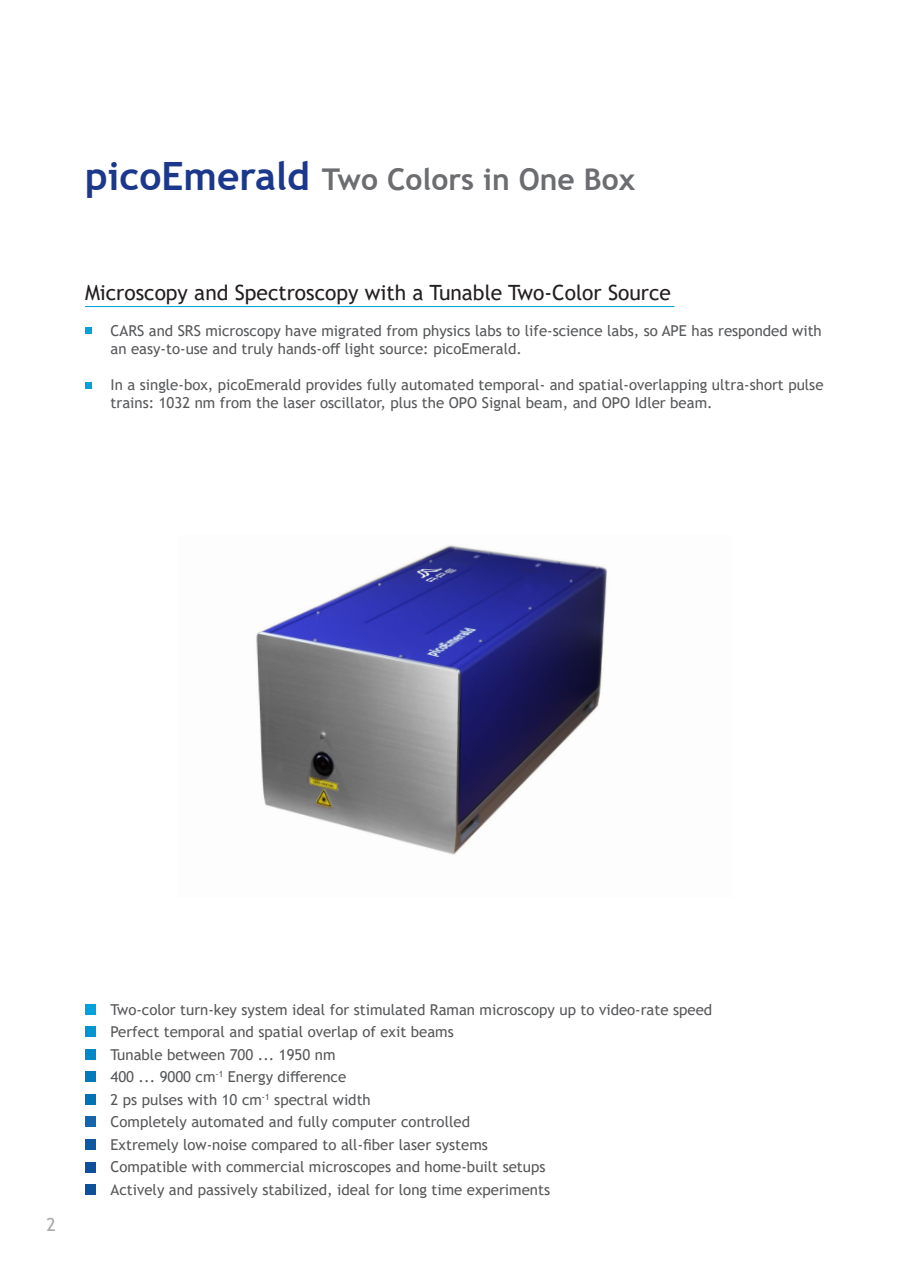
<style>
.page{position:relative;width:910px;height:1280px;background:#fff}
.page>*{position:absolute;margin:0;border:0;box-sizing:border-box;transform-origin:0 0}
.t1{font:700 30px "Trebuchet MS";color:#6c6d70}
.t2{font:21px "Trebuchet MS";color:#231f20}
.t3{font:18px "Trebuchet MS";color:#a8a9ad}
.t4{font:15px/22.5px "Trebuchet MS";color:#57585a}
.s1{font-size:39px;color:#1b388c}
</style>
<div class="page">
<div style="left:85px;top:327px;width:6px;height:7px;background:#00a1dd"></div>
<svg style="left:85px;top:382px;width:6px;height:6px"></svg>
<hr style="left:85px;top:306px;width:589px;height:1px;background:#00a1dd">
<div style="left:85px;top:1004px;width:11px;height:11px;background:#00a1dd"></div>
<div style="left:85px;top:1026px;width:11px;height:11px;background:#0095d3"></div>
<div style="left:85px;top:1049px;width:11px;height:11px;background:#0088c9"></div>
<div style="left:85px;top:1071px;width:11px;height:11px;background:#007cbe"></div>
<div style="left:85px;top:1094px;width:11px;height:11px;background:#0172b6"></div>
<div style="left:85px;top:1116px;width:11px;height:11px;background:#1366ad"></div>
<div style="left:85px;top:1139px;width:11px;height:11px;background:#0c5aa4"></div>
<div style="left:85px;top:1162px;width:11px;height:10px;background:#0e509c"></div>
<div style="left:85px;top:1184px;width:11px;height:11px;background:#0e509c"></div>
<img style="left:256px;top:545px;width:351px;height:310px">
<h1 class="t1" style="left:85px;top:161px;width:552px"><span class="s1">picoEmerald</span> Two Colors in One Box</h1>
<h2 class="t2" style="left:85px;top:280px;width:587px">Microscopy and Spectroscopy with a Tunable Two-Color Source</h2>
<p class="t4" style="left:111px;top:322px;width:713px;line-height:18px">CARS and SRS microscopy have migrated from physics labs to life-science labs, so APE has responded with an easy-to-use and truly hands-off light source: picoEmerald.</p>
<p class="t4" style="left:111px;top:376px;width:714px;line-height:18px">In a single-box, picoEmerald provides fully automated temporal- and spatial-overlapping ultra-short pulse trains: 1032 nm from the laser oscillator, plus the OPO Signal beam, and OPO Idler beam.</p>
<p class="t3" style="left:47px;top:1213px;width:11px">2</p>
<p class="t4" style="left:111px;top:998px;width:603px">Two-color turn-key system ideal for stimulated Raman microscopy up to video-rate speed Perfect temporal and spatial overlap of exit beams<br>Tunable between 700 ... 1950 nm<br>400 ... 9000 cm<sup>-1</sup> Energy difference<br>2 ps pulses with 10 cm<sup>-1</sup> spectral width<br>Completely automated and fully computer controlled<br>Extremely low-noise compared to all-fiber laser systems<br>Compatible with commercial microscopes and home-built setups<br>Actively and passively stabilized, ideal for long time experiments</p>
</div>
